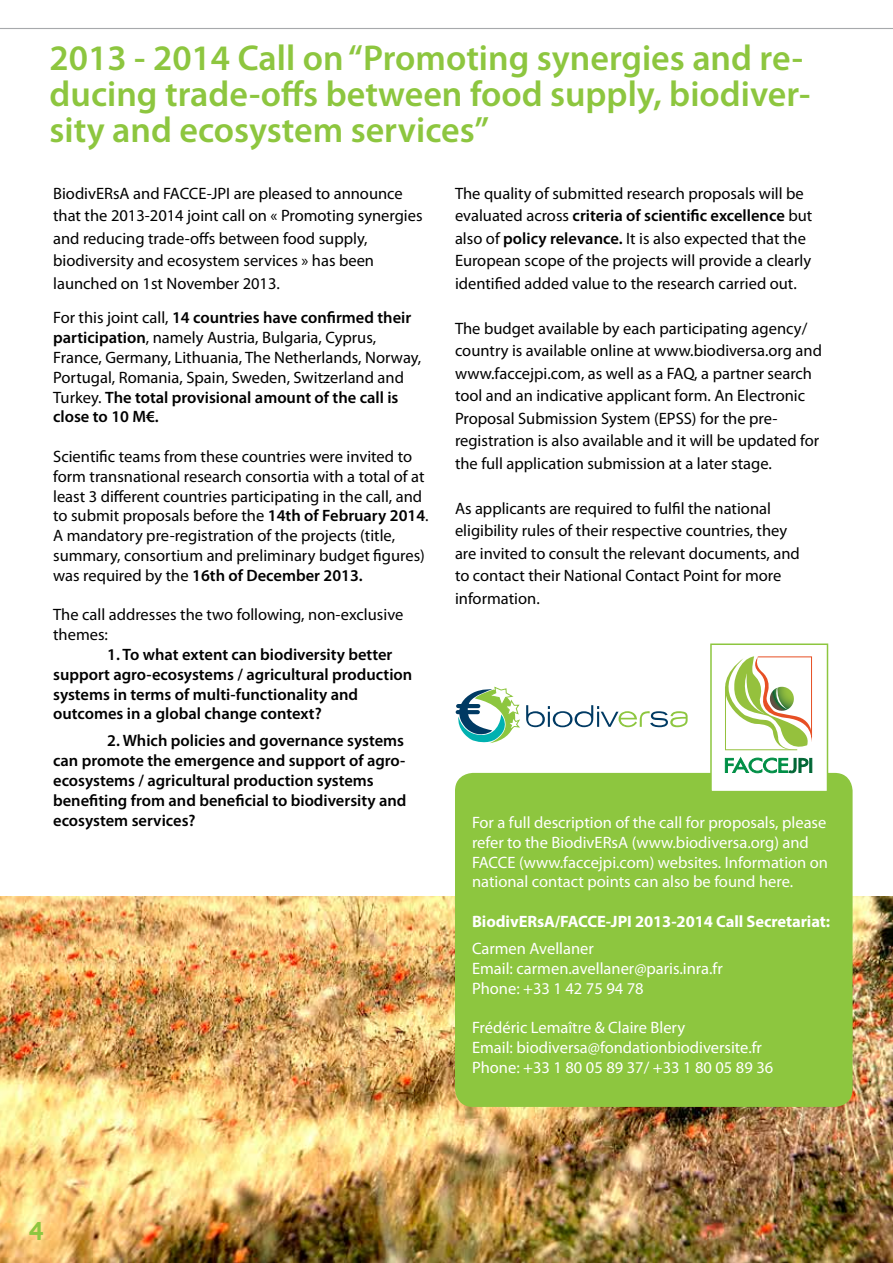
<style>
.page{position:relative;width:893px;height:1263px;background:#fff}
.page>*{position:absolute;margin:0;border:0;box-sizing:border-box;transform-origin:0 0}
.t1{font:600 36px/36px "Myriad Pro";color:#8dc63f}
.t2{font:700 27px "Maven Pro";color:#8dc63f}
.t3{font:16.5px/22.5px "Myriad Pro";color:#000}
.t4{font:16.5px/19.8px "Myriad Pro";color:#fff}
.t5{font:600 16.5px/19.8px "Myriad Pro";color:#000}
.t6{font:700 16.5px "Myriad Pro";letter-spacing:-.005em;color:#fff}
.s1{font-weight:600}
</style>
<div class="page">
<img style="left:0;top:896px;width:893px;height:367px">
<svg style="left:457px;top:687px;width:231px;height:57px"></svg>
<hr style="left:0;top:28px;width:893px;height:1px;background:#a7a9ac">
<div style="left:455px;top:773px;width:398px;height:334px;background:#8dc63f;border-radius:18px"></div>
<div style="left:710px;top:643px;width:118px;height:149px;background:#fff;border:2px solid #8dc63f"></div>
<svg style="left:702px;top:656px;width:111px;height:117px"></svg>
<h1 class="t1" style="left:50px;top:39px;width:762px">2013 - 2014 Call on “Promoting synergies and re&shy;ducing trade-offs between food supply, biodiver&shy;sity and ecosystem services”</h1>
<p class="t3" style="left:53px;top:182px;width:371px">BiodivERsA and FACCE-JPI are pleased to announce that the 2013-2014 joint call on « Promoting synergies and reducing trade-offs between food supply, biodiversity and ecosystem services » has been launched on 1st November 2013.</p>
<p class="t3" style="left:53px;top:308px;width:370px;line-height:19.8px">For this joint call, <span class="s1">14 countries have confirmed their participation</span>, namely Austria, Bulgaria, Cyprus, France, Germany, Lithuania, The Netherlands, Norway, Portugal, Romania, Spain, Sweden, Switzerland and Turkey. <span class="s1">The total provisional amount of the call is close to 10 M€.</span></p>
<p class="t3" style="left:53px;top:446px;width:377px;line-height:19.8px">Scientific teams from these countries were invited to form transnational research consortia with a total of at least 3 different countries participating in the call, and to submit proposals before the <span class="s1">14th of February 2014</span>.<br>A mandatory pre-registration of the projects (title, summary, consortium and preliminary budget figures) was required by the <span class="s1">16th of December 2013.</span></p>
<p class="t3" style="left:53px;top:605px;width:352px;line-height:19.8px">The call addresses the two following, non-exclusive themes:</p>
<p class="t5" style="left:53px;top:644px;width:361px;text-indent:54px">1. To what extent can biodiversity better support agro-ecosystems / agricultural production systems in terms of multi-functionality and outcomes in a global change context?</p>
<p class="t5" style="left:53px;top:731px;width:355px;text-indent:54px">2. Which policies and governance systems can promote the emergence and support of agro&shy;ecosystems / agricultural production systems benefiting from and beneficial to biodiversity and ecosystem services?</p>
<p class="t3" style="left:455px;top:182px;width:359px">The quality of submitted research proposals will be evaluated across <span class="s1">criteria of scientific excellence</span> but also of <span class="s1">policy relevance.</span> It is also expected that the European scope of the projects will provide a clearly identified added value to the research carried out.</p>
<p class="t3" style="left:455px;top:317px;width:368px">The budget available by each participating agency/ country is available online at www.biodiversa.org and www.faccejpi.com, as well as a FAQ, a partner search tool and an indicative applicant form. An Electronic Proposal Submission System (EPSS) for the pre&shy;registration is also available and it will be updated for the full application submission at a later stage.</p>
<p class="t3" style="left:455px;top:497px;width:346px">As applicants are required to fulfil the national eligibility rules of their respective countries, they are invited to consult the relevant documents, and to contact their National Contact Point for more information.</p>
<p class="t4" style="left:472px;top:812px;width:358px">For a full description of the call for proposals, please refer to the BiodivERsA (www.biodiversa.org) and FACCE (www.faccejpi.com) websites. Information on national contact points can also be found here.</p>
<p class="t6" style="left:472px;top:910px;width:360px">BiodivERsA/FACCE-JPI 2013-2014 Call Secretariat:</p>
<p class="t4" style="left:472px;top:938px;width:252px">Carmen Avellaner<br>Email: carmen.avellaner@paris.inra.fr<br>Phone: +33 1 42 75 94 78</p>
<p class="t4" style="left:472px;top:1017px;width:303px">Frédéric Lemaître &amp; Claire Blery<br>Email: biodiversa@fondationbiodiversite.fr<br>Phone: +33 1 80 05 89 37/ +33 1 80 05 89 36</p>
<h2 class="t2" style="left:28px;top:1214px;width:18px">4</h2>
</div>
